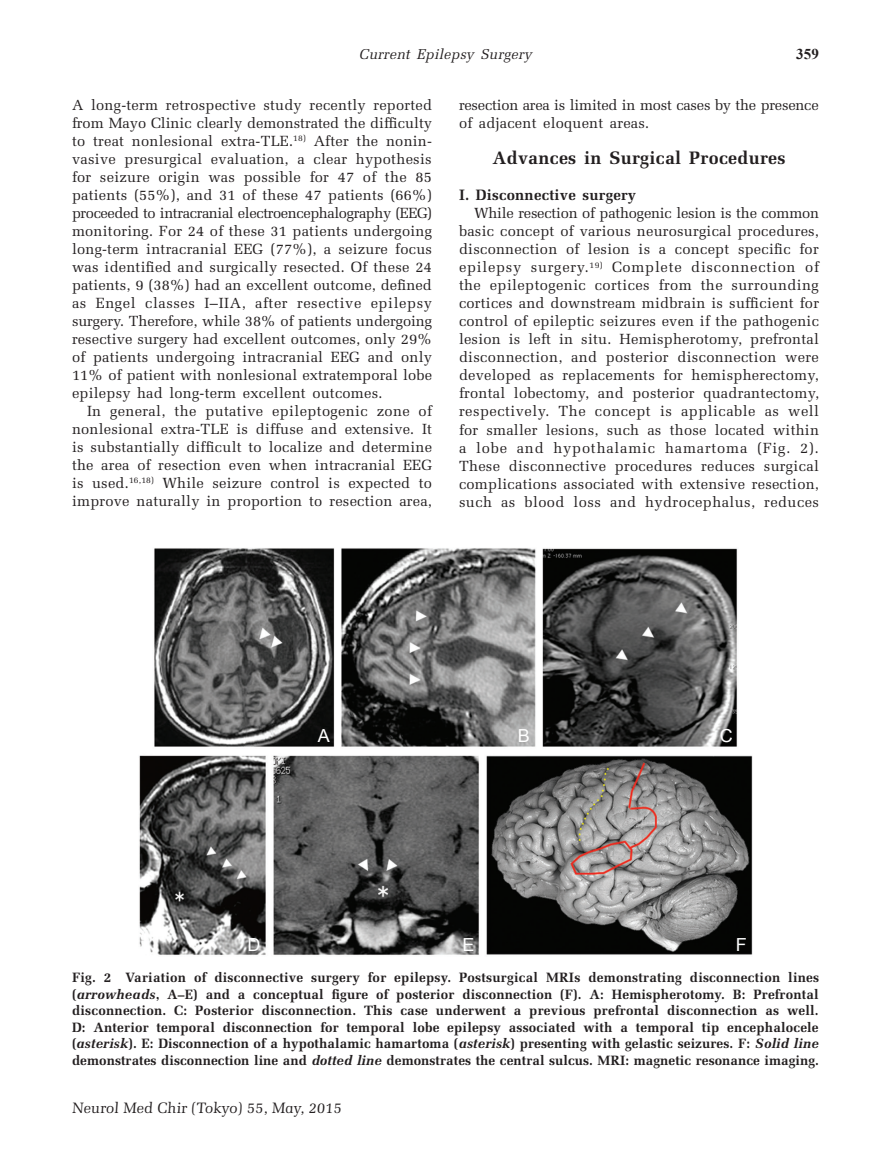
<style>
.page{position:relative;width:876px;height:1175px;background:#fff}
.page>*{position:absolute;margin:0;border:0;box-sizing:border-box;transform-origin:0 0}
.t1{font:700 18px "Melior LT Std";letter-spacing:.015em;color:#231f20}
.t2{font:18px "Arial";color:#fff}
.t3{font:italic 15px "Melior LT Std";color:#231f20}
.H2_below_H1{font:700 15px "Melior LT Std";letter-spacing:.015em;color:#231f20}
.t4{font:700 15px "Times New Roman";color:#231f20}
.Tx{font:14.7px/18px "Melior LT Std";letter-spacing:.015em;color:#231f20;text-align:justify}
.Tx-2{font:14.7px/18px "Melior LT Std";letter-spacing:-.015em;color:#231f20}
.t5{font:italic 14.25px "Melior LT Std";letter-spacing:.015em;color:#231f20}
.Fig_Caption{font:700 13.5px/16.5px "Melior LT Std";letter-spacing:.005em;color:#231f20;text-align:justify}
.s1{font-style:italic}
</style>
<div class="page">
<img style="left:139px;top:548px;width:613px;height:407px">
<p class="t5" style="left:359px;top:46px;width:174px">Current Epilepsy Surgery</p>
<p class="t4" style="left:796px;top:43px;width:24px">359</p>
<p class="Tx" style="left:72px;top:96px;width:362px">A long-term retrospective study recently reported from Mayo Clinic clearly demonstrated the difficulty to treat nonlesional extra-TLE.<sup>18)</sup> After the nonin&shy;vasive presurgical evaluation, a clear hypothesis for seizure origin was possible for 47 of the 85 patients (55%), and 31 of these 47 patients (66%) proceeded to intracranial electroencephalography (EEG) monitoring. For 24 of these 31 patients undergoing long-term intracranial EEG (77%), a seizure focus was identified and surgically resected. Of these 24 patients, 9 (38%) had an excellent outcome, defined as Engel classes I–IIA, after resective epilepsy surgery. Therefore, while 38% of patients undergoing resective surgery had excellent outcomes, only 29% of patients undergoing intracranial EEG and only 11% of patient with nonlesional extratemporal lobe epilepsy had long-term excellent outcomes.</p>
<p class="Tx" style="left:72px;top:402px;width:362px;text-indent:15px">In general, the putative epileptogenic zone of nonlesional extra-TLE is diffuse and extensive. It is substantially difficult to localize and determine the area of resection even when intracranial EEG is used.<sup>16,18)</sup> While seizure control is expected to improve naturally in proportion to resection area,</p>
<p class="Tx-2" style="left:459px;top:96px;width:361px">resection area is limited in most cases by the presence of adjacent eloquent areas.</p>
<h1 class="t1" style="left:493px;top:147px;width:295px">Advances in Surgical Procedures</h1>
<p class="H2_below_H1" style="left:459px;top:186px;width:179px">I. Disconnective surgery</p>
<p class="Tx" style="left:459px;top:204px;width:362px;text-indent:15px">While resection of pathogenic lesion is the common basic concept of various neurosurgical procedures, disconnection of lesion is a concept specific for epilepsy surgery.<sup>19)</sup> Complete disconnection of the epileptogenic cortices from the surrounding cortices and downstream midbrain is sufficient for control of epileptic seizures even if the pathogenic lesion is left in situ. Hemispherotomy, prefrontal disconnection, and posterior disconnection were developed as replacements for hemispherectomy, frontal lobectomy, and posterior quadrantectomy, respectively. The concept is applicable as well for smaller lesions, such as those located within a lobe and hypothalamic hamartoma (Fig. 2).<br>These disconnective procedures reduces surgical complications associated with extensive resection, such as blood loss and hydrocephalus, reduces</p>
<p class="t2" style="left:318px;top:723px;width:14px">A</p>
<p class="t2" style="left:518px;top:723px;width:14px">B</p>
<p class="t2" style="left:720px;top:723px;width:14px">C</p>
<p class="t2" style="left:248px;top:932px;width:14px">D</p>
<p class="t2" style="left:463px;top:932px;width:14px">E</p>
<p class="t2" style="left:736px;top:932px;width:12px">F</p>
<p class="Fig_Caption" style="left:72px;top:969px;width:749px">Fig. 2 Variation of disconnective surgery for epilepsy. Postsurgical MRIs demonstrating disconnection lines (<span class="s1">arrowheads</span>, A–E) and a conceptual figure of posterior disconnection (F). A: Hemispherotomy. B: Prefrontal disconnection. C: Posterior disconnection. This case underwent a previous prefrontal disconnection as well.<br>D: Anterior temporal disconnection for temporal lobe epilepsy associated with a temporal tip encephalocele (<span class="s1">asterisk</span>). E: Disconnection of a hypothalamic hamartoma (<span class="s1">asterisk</span>) presenting with gelastic seizures. F: <span class="s1">Solid line </span>demonstrates disconnection line and <span class="s1">dotted line</span> demonstrates the central sulcus. MRI: magnetic resonance imaging.</p>
<p class="t3" style="left:72px;top:1099px;width:274px">Neurol Med Chir (Tokyo) 55, May, 2015</p>
</div>
